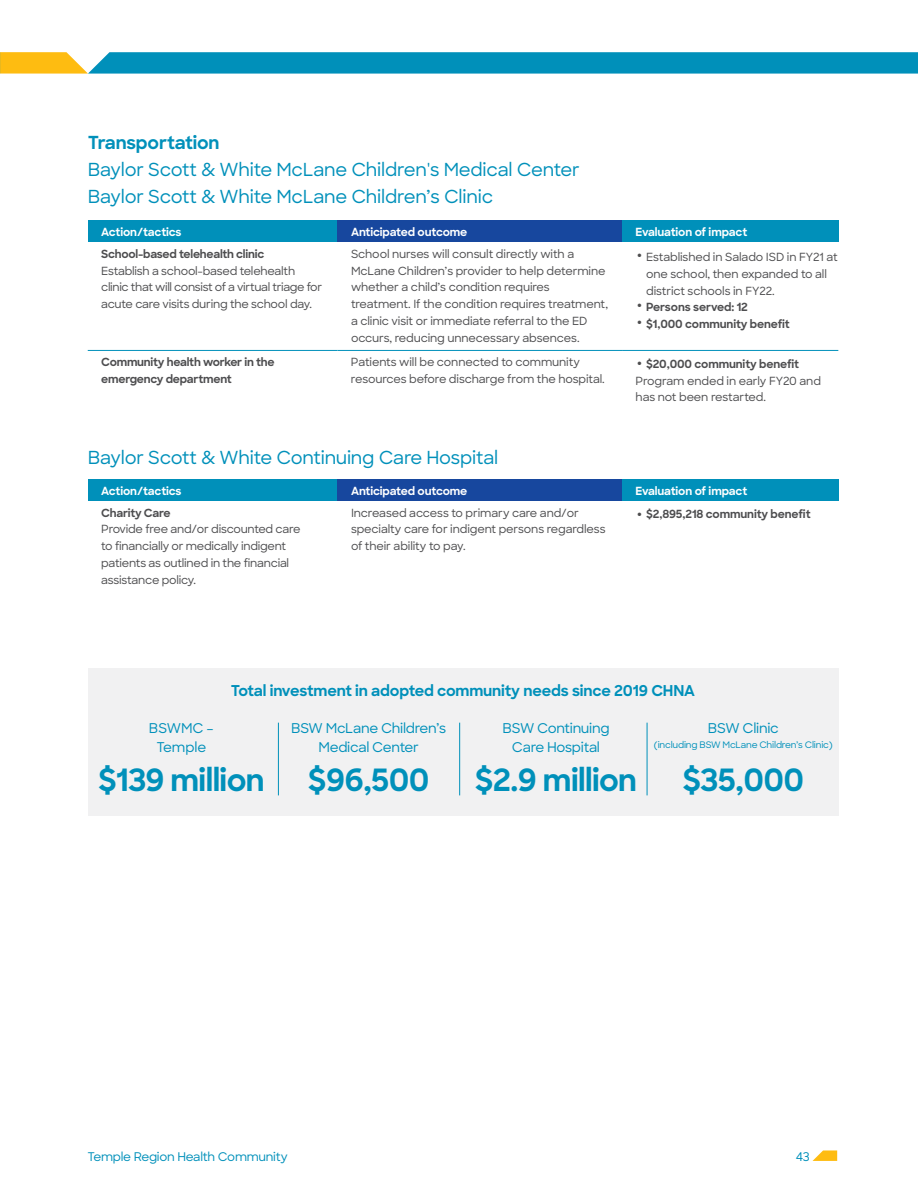
<style>
.page{position:relative;width:918px;height:1188px;background:#fff}
.page>*{position:absolute;margin:0;border:0;box-sizing:border-box;transform-origin:0 0}
.t1{font:700 30.75px "Sharp Sans";letter-spacing:-.02em;color:#0090ba}
.t2{font:500 18px/27px "Sharp Sans";letter-spacing:-.01em;color:#0090ba}
.t3{font:700 18px "Sharp Sans";letter-spacing:-.01em;color:#0090ba}
.t4{font:700 15px "Sharp Sans";letter-spacing:-.01em;color:#0090ba}
.t5{font:500 13.5px/19.5px "Sharp Sans";letter-spacing:-.02em;color:#0090ba;text-align:center}
.t6{font:500 12px "Sharp Sans";letter-spacing:-.02em;color:#0090ba}
.t7{font:500 11.25px/16.8px "Sharp Sans";letter-spacing:-.015em;color:#4d4d4f}
.t8{font:700 11.25px/16.8px "Sharp Sans";letter-spacing:-.02em;color:#4d4d4f}
.t9{font:700 11.25px "Sharp Sans";letter-spacing:-.01em;color:#fff}
.t10{font:500 9px "Sharp Sans";letter-spacing:-.02em;color:#0090ba}
.s1{font-size:22.5px}
.s2{font-weight:500;font-size:22.5px}
.s3{font-weight:700}
</style>
<div class="page">
<svg style="left:813px;top:1150px;width:24px;height:11px"></svg>
<div style="left:88px;top:220px;width:250px;height:22px;background:#0090ba"></div>
<div style="left:338px;top:220px;width:284px;height:22px;background:#17479e"></div>
<div style="left:622px;top:220px;width:216px;height:22px;background:#0090ba"></div>
<svg style="left:338px;top:349px;width:500px;height:1px"></svg>
<hr style="left:88px;top:350px;width:250px;height:1px;background:#0090ba">
<hr style="left:338px;top:350px;width:284px;height:1px;background:#0090ba">
<hr style="left:622px;top:350px;width:216px;height:1px;background:#0090ba">
<div style="left:88px;top:479px;width:250px;height:22px;background:#0090ba"></div>
<div style="left:338px;top:479px;width:284px;height:22px;background:#17479e"></div>
<div style="left:622px;top:479px;width:216px;height:22px;background:#0090ba"></div>
<div style="left:88px;top:668px;width:750px;height:148px;background:#f1f1f2"></div>
<hr style="left:278px;top:723px;width:1px;height:72px;background:#0090ba">
<hr style="left:459px;top:723px;width:1px;height:72px;background:#0090ba">
<hr style="left:647px;top:723px;width:1px;height:72px;background:#0090ba">
<svg style="left:0;top:52px;width:918px;height:22px;background:#2199af"></svg>
<h2 class="t3" style="left:88px;top:129px;width:133px">Transportation</h2>
<h2 class="t2" style="left:88px;top:155px;width:494px">Baylor Scott &amp; White McLane Children's Medical Center<br>Baylor Scott &amp; White McLane Children’s Clinic</h2>
<p class="t9" style="left:101px;top:223px;width:82px">Action/tactics</p>
<p class="t9" style="left:351px;top:223px;width:118px">Anticipated outcome</p>
<p class="t9" style="left:636px;top:223px;width:113px">Evaluation of impact</p>
<p class="t8" style="left:101px;top:245px;width:165px">School-based telehealth clinic</p>
<p class="t7" style="left:101px;top:262px;width:222px">Establish a school-based telehealth clinic that will consist of a virtual triage for acute care visits during the school day.</p>
<p class="t7" style="left:351px;top:245px;width:259px">School nurses will consult directly with a McLane Children’s provider to help determine whether a child’s condition requires treatment. If the condition requires treatment, a clinic visit or immediate referral to the ED occurs, reducing unnecessary absences.</p>
<p class="t7" style="left:646px;top:248px;width:193px;text-indent:-11px"><span class="s1">•</span> Established in Salado ISD in FY21 at one school, then expanded to all district schools in FY22.</p>
<p class="t8" style="left:636px;top:299px;width:114px"><span class="s2">•</span> Persons served: 12</p>
<p class="t8" style="left:636px;top:315px;width:156px"><span class="s2">•</span> $1,000 community benefit</p>
<p class="t8" style="left:101px;top:353px;width:175px">Community health worker in the emergency department</p>
<p class="t7" style="left:351px;top:353px;width:255px">Patients will be connected to community resources before discharge from the hospital.</p>
<p class="t7" style="left:636px;top:355px;width:187px"><span class="s1">•</span> <span class="s3">$20,000 community benefit<br></span>Program ended in early FY20 and has not been restarted.</p>
<h2 class="t2" style="left:88px;top:444px;width:412px">Baylor Scott &amp; White Continuing Care Hospital</h2>
<p class="t9" style="left:101px;top:482px;width:82px">Action/tactics</p>
<p class="t9" style="left:351px;top:482px;width:118px">Anticipated outcome</p>
<p class="t9" style="left:636px;top:482px;width:113px">Evaluation of impact</p>
<p class="t8" style="left:101px;top:504px;width:71px">Charity Care</p>
<p class="t7" style="left:101px;top:520px;width:201px">Provide free and/or discounted care to financially or medically indigent patients as outlined in the financial assistance policy.</p>
<p class="t7" style="left:351px;top:504px;width:256px">Increased access to primary care and/or specialty care for indigent persons regardless of their ability to pay.</p>
<p class="t8" style="left:636px;top:505px;width:177px"><span class="s2">•</span> $2,895,218 community benefit</p>
<h3 class="t4" style="left:231px;top:679px;width:466px">Total investment in adopted community needs since 2019 CHNA</h3>
<p class="t5" style="left:149px;top:718px;width:66px">BSWMC –<br>Temple</p>
<h1 class="t1" style="left:98px;top:757px;width:168px">$139 million</h1>
<p class="t5" style="left:291px;top:718px;width:157px">BSW McLane Children’s<br>Medical Center</p>
<h1 class="t1" style="left:308px;top:757px;width:123px">$96,500</h1>
<p class="t5" style="left:502px;top:718px;width:109px">BSW Continuing<br>Care Hospital</p>
<h1 class="t1" style="left:475px;top:757px;width:164px">$2.9 million</h1>
<p class="t5" style="left:708px;top:718px;width:72px">BSW Clinic</p>
<p class="t10" style="left:654px;top:738px;width:180px">(including BSW McLane Children’s Clinic)</p>
<h1 class="t1" style="left:682px;top:757px;width:123px">$35,000</h1>
<p class="t6" style="left:88px;top:1147px;width:202px">Temple Region Health Community</p>
<p class="t6" style="left:796px;top:1147px;width:16px">43</p>
</div>
